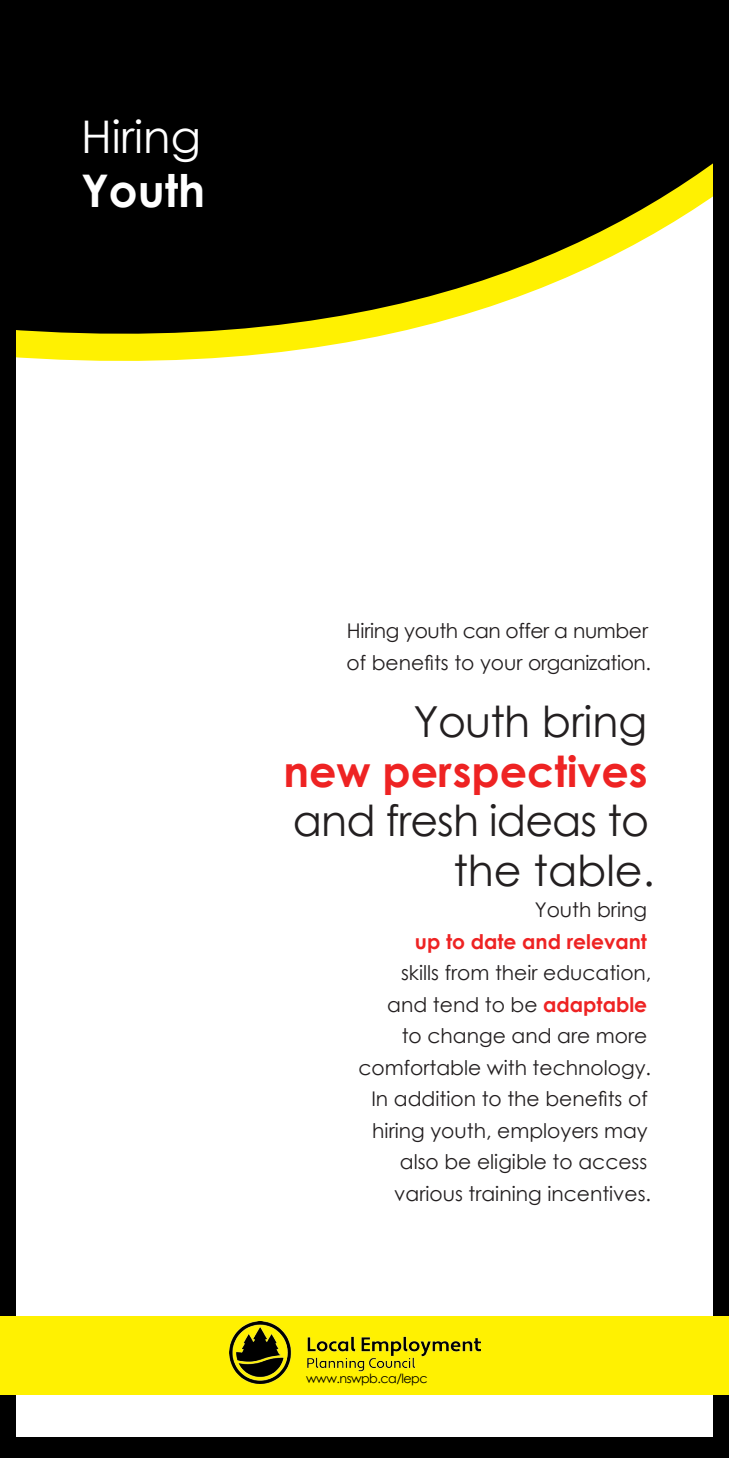
<style>
.page{position:relative;width:729px;height:1458px;background:#000}
.page>*{position:absolute;margin:0;border:0;box-sizing:border-box;transform-origin:0 0}
.t1{font:45px "Century Gothic";color:#fff}
.t2{font:700 45px "Century Gothic";color:#fff}
.t3{font:42.75px/49.5px "Century Gothic";letter-spacing:-.02em;color:#231f20;text-align:right}
.t4{font:20.25px "Century Gothic";color:#231f20}
.t5{font:20.25px "Century Gothic";letter-spacing:-.02em;color:#231f20}
.t6{font:700 20.25px "Century Gothic";color:#ee2323}
.t7{font:12.83px "Century Gothic";letter-spacing:-.04em;color:#000}
.s1{font-weight:700;color:#ee2323}
</style>
<div class="page">
<div style="left:16px;top:21px;width:697px;height:1416px;background:#fff"></div>
<svg style="left:16px;top:21px;width:697px;height:340px;background:#35331f"></svg>
<div style="left:0;top:1317px;width:729px;height:78px;background:#fff101"></div>
<img style="left:229px;top:1321px;width:251px;height:62px">
<p class="t1" style="left:81px;top:105px;width:122px">Hiring</p>
<p class="t2" style="left:81px;top:157px;width:126px">Youth</p>
<p class="t5" style="left:347px;top:617px;width:303px">Hiring youth can offer a number</p>
<p class="t5" style="left:346px;top:648px;width:306px">of benefits to your organization.</p>
<p class="t3" style="left:414px;top:696px;width:235px">Youth bring</p>
<p class="t3" style="left:283px;top:746px;width:373px"><span class="s1">new perspectives </span>and fresh ideas to the table.</p>
<p class="t4" style="left:535px;top:896px;width:114px">Youth bring</p>
<p class="t6" style="left:415px;top:926px;width:234px">up to date and relevant</p>
<p class="t4" style="left:401px;top:959px;width:252px">skills from their education,</p>
<p class="t4" style="left:387px;top:990px;width:261px">and tend to be <span class="s1">adaptable</span></p>
<p class="t4" style="left:402px;top:1022px;width:247px">to change and are more</p>
<p class="t4" style="left:359px;top:1053px;width:294px">comfortable with technology.</p>
<p class="t4" style="left:371px;top:1085px;width:278px">In addition to the benefits of</p>
<p class="t4" style="left:372px;top:1116px;width:277px">hiring youth, employers may</p>
<p class="t4" style="left:400px;top:1148px;width:249px">also be eligible to access</p>
<p class="t4" style="left:394px;top:1179px;width:258px">various training incentives.</p>
<p class="t7" style="left:306px;top:1369px;width:123px">www.nswpb.ca/lepc</p>
</div>
